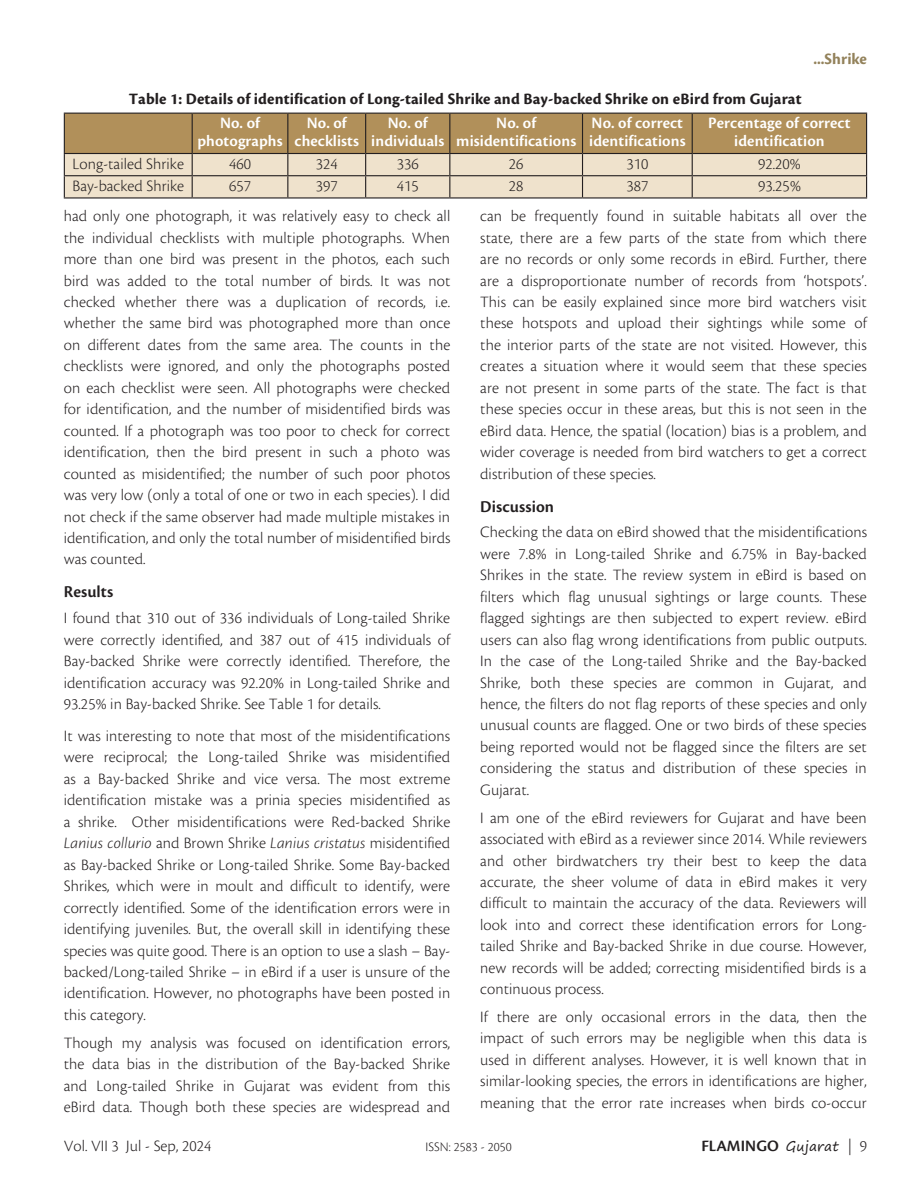
<style>
.page{position:relative;width:918px;height:1188px;background:#fff}
.page>*{position:absolute;margin:0;border:0;box-sizing:border-box;transform-origin:0 0}
.t1{font:600 17.25px "Cronos Pro";letter-spacing:.005em;color:#231f20}
.t2{font:300 16.5px/21.5px "Cronos Pro";letter-spacing:.005em;color:#231f20;text-align:justify}
.t3{font:600 16.5px/18.1px "Cronos Pro";letter-spacing:.005em;color:#fff;text-align:center}
.t4{font:700 16.5px "Cronos Pro";letter-spacing:.005em;color:#231f20}
.t5{font:600 16.5px "Cronos Pro";letter-spacing:.005em;color:#231f20}
.t6{font:700 16.5px "Cronos Pro";color:#93825b}
.t7{font:300 13.5px "Cronos Pro";letter-spacing:.005em;color:#231f20}
.s1{font-style:italic}
.s2{font-family:"Segoe Print";font-weight:400;font-size:13.5px}
.s3{font-weight:300}
</style>
<div class="page">
<svg style="left:64px;top:113px;width:803px;height:84px;background:#c9b38f"></svg>
<hr style="left:64px;top:197px;width:128px;height:2px;background:#231f20">
<hr style="left:192px;top:197px;width:96px;height:2px;background:#231f20">
<hr style="left:288px;top:197px;width:78px;height:2px;background:#231f20">
<hr style="left:366px;top:197px;width:84px;height:2px;background:#231f20">
<hr style="left:450px;top:197px;width:133px;height:2px;background:#231f20">
<hr style="left:583px;top:197px;width:109px;height:2px;background:#231f20">
<hr style="left:692px;top:197px;width:175px;height:2px;background:#231f20">
<p class="t6" style="left:813px;top:49px;width:55px">...Shrike</p>
<p class="t4" style="left:129px;top:90px;width:674px">Table 1: Details of identification of Long-tailed Shrike and Bay-backed Shrike on eBird from Gujarat</p>
<p class="t3" style="left:197px;top:114px;width:87px">No. of photographs</p>
<p class="t3" style="left:295px;top:114px;width:66px">No. of checklists</p>
<p class="t3" style="left:371px;top:114px;width:75px">No. of individuals</p>
<p class="t3" style="left:456px;top:114px;width:122px">No. of misidentifications</p>
<p class="t3" style="left:589px;top:114px;width:98px;text-align:left">No. of correct identifications</p>
<p class="t3" style="left:708px;top:114px;width:144px">Percentage of correct identification</p>
<p class="t2" style="left:72px;top:153px;width:113px">Long-tailed Shrike</p>
<p class="t2" style="left:229px;top:153px;width:24px">460</p>
<p class="t2" style="left:316px;top:153px;width:24px">324</p>
<p class="t2" style="left:397px;top:153px;width:24px">336</p>
<p class="t2" style="left:509px;top:153px;width:16px">26</p>
<p class="t2" style="left:626px;top:153px;width:24px">310</p>
<p class="t2" style="left:758px;top:153px;width:44px">92.20%</p>
<p class="t2" style="left:72px;top:175px;width:113px">Bay-backed Shrike</p>
<p class="t2" style="left:229px;top:175px;width:24px">657</p>
<p class="t2" style="left:316px;top:175px;width:24px">397</p>
<p class="t2" style="left:397px;top:175px;width:24px">415</p>
<p class="t2" style="left:509px;top:175px;width:16px">28</p>
<p class="t2" style="left:626px;top:175px;width:24px">387</p>
<p class="t2" style="left:758px;top:175px;width:44px">93.25%</p>
<p class="t2" style="left:64px;top:205px;width:388px">had only one photograph, it was relatively easy to check all the individual checklists with multiple photographs. When more than one bird was present in the photos, each such bird was added to the total number of birds. It was not checked whether there was a duplication of records, i.e. whether the same bird was photographed more than once on different dates from the same area. The counts in the checklists were ignored, and only the photographs posted on each checklist were seen. All photographs were checked for identification, and the number of misidentified birds was counted. If a photograph was too poor to check for correct identification, then the bird present in such a photo was counted as misidentified; the number of such poor photos was very low (only a total of one or two in each species). I did not check if the same observer had made multiple mistakes in identification, and only the total number of misidentified birds was counted.</p>
<p class="t1" style="left:64px;top:582px;width:51px">Results</p>
<p class="t2" style="left:64px;top:607px;width:388px">I found that 310 out of 336 individuals of Long-tailed Shrike were correctly identified, and 387 out of 415 individuals of Bay-backed Shrike were correctly identified. Therefore, the identification accuracy was 92.20% in Long-tailed Shrike and 93.25% in Bay-backed Shrike. See Table 1 for details.</p>
<p class="t2" style="left:64px;top:725px;width:388px">It was interesting to note that most of the misidentifications were reciprocal; the Long-tailed Shrike was misidentified as a Bay-backed Shrike and vice versa. The most extreme identification mistake was a prinia species misidentified as a shrike. Other misidentifications were Red-backed Shrike <span class="s1">Lanius collurio</span> and Brown Shrike <span class="s1">Lanius cristatus</span> misidentified as Bay-backed Shrike or Long-tailed Shrike. Some Bay-backed Shrikes, which were in moult and difficult to identify, were correctly identified. Some of the identification errors were in identifying juveniles. But, the overall skill in identifying these species was quite good. There is an option to use a slash – Bay&shy;backed/Long-tailed Shrike – in eBird if a user is unsure of the identification. However, no photographs have been posted in this category.</p>
<p class="t2" style="left:64px;top:1032px;width:388px">Though my analysis was focused on identification errors, the data bias in the distribution of the Bay-backed Shrike and Long-tailed Shrike in Gujarat was evident from this eBird data. Though both these species are widespread and</p>
<p class="t2" style="left:480px;top:205px;width:388px">can be frequently found in suitable habitats all over the state, there are a few parts of the state from which there are no records or only some records in eBird. Further, there are a disproportionate number of records from ‘hotspots’.<br>This can be easily explained since more bird watchers visit these hotspots and upload their sightings while some of the interior parts of the state are not visited. However, this creates a situation where it would seem that these species are not present in some parts of the state. The fact is that these species occur in these areas, but this is not seen in the eBird data. Hence, the spatial (location) bias is a problem, and wider coverage is needed from bird watchers to get a correct distribution of these species.</p>
<p class="t1" style="left:480px;top:496px;width:75px">Discussion</p>
<p class="t2" style="left:480px;top:521px;width:388px">Checking the data on eBird showed that the misidentifications were 7.8% in Long-tailed Shrike and 6.75% in Bay-backed Shrikes in the state. The review system in eBird is based on filters which flag unusual sightings or large counts. These flagged sightings are then subjected to expert review. eBird users can also flag wrong identifications from public outputs.<br>In the case of the Long-tailed Shrike and the Bay-backed Shrike, both these species are common in Gujarat, and hence, the filters do not flag reports of these species and only unusual counts are flagged. One or two birds of these species being reported would not be flagged since the filters are set considering the status and distribution of these species in Gujarat.</p>
<p class="t2" style="left:480px;top:807px;width:388px">I am one of the eBird reviewers for Gujarat and have been associated with eBird as a reviewer since 2014. While reviewers and other birdwatchers try their best to keep the data accurate, the sheer volume of data in eBird makes it very difficult to maintain the accuracy of the data. Reviewers will look into and correct these identification errors for Long&shy;tailed Shrike and Bay-backed Shrike in due course. However, new records will be added; correcting misidentified birds is a continuous process.</p>
<p class="t2" style="left:480px;top:1006px;width:388px">If there are only occasional errors in the data, then the impact of such errors may be negligible when this data is used in different analyses. However, it is well known that in similar-looking species, the errors in identifications are higher, meaning that the error rate increases when birds co-occur</p>
<p class="t2" style="left:64px;top:1135px;width:149px">Vol. VII 3 Jul - Sep, 2024</p>
<p class="t7" style="left:426px;top:1139px;width:88px">ISSN: 2583 - 2050</p>
<p class="t5" style="left:701px;top:1137px;width:167px">FLAMINGO <span class="s2">Gujarat</span> <span class="s3">| 9</span></p>
</div>
